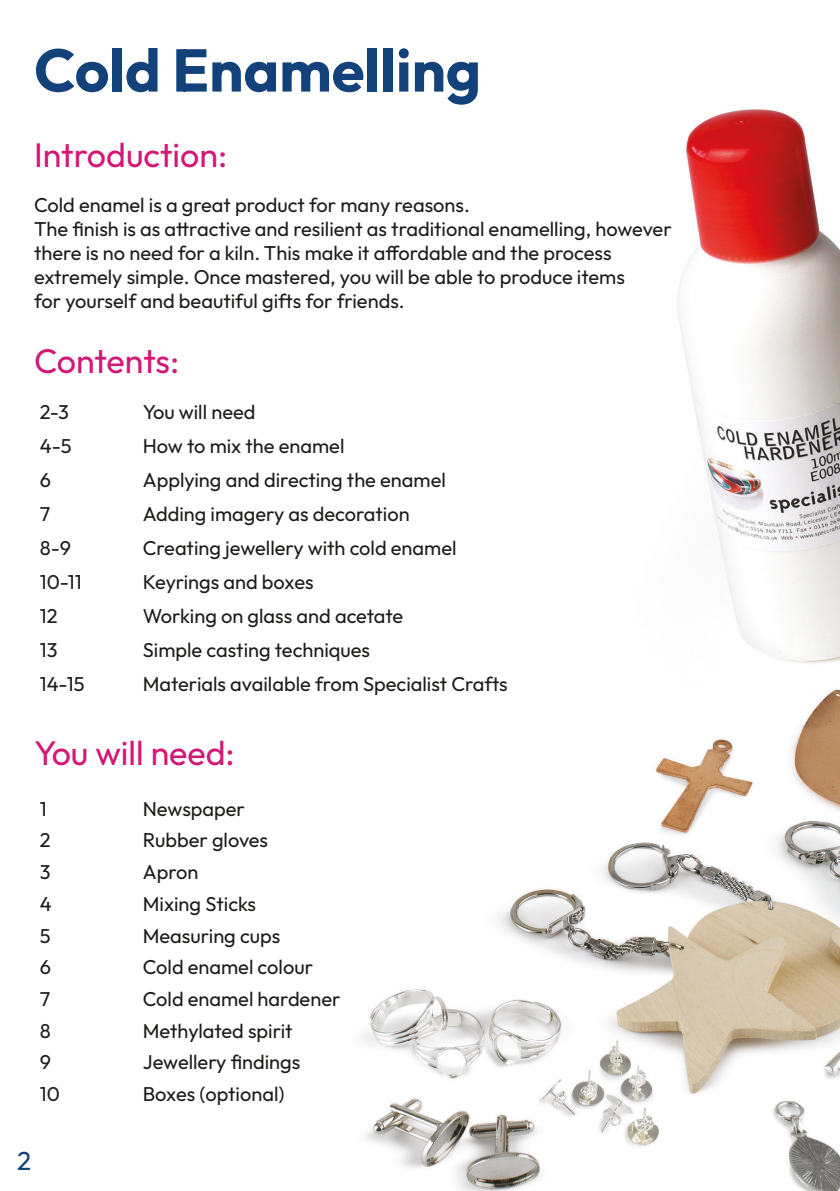
<style>
.page{position:relative;width:840px;height:1191px;background:#fff}
.page>*{position:absolute;margin:0;border:0;box-sizing:border-box;transform-origin:0 0}
.t1{font:700 60px "Outfit";color:#13427a}
.t2{font:34px "Outfit";color:#d31775}
.t3{font:26px "Outfit";color:#13437d}
.t4{font:20px "Outfit";color:#1d1d1b}
</style>
<div class="page">
<img style="left:362px;top:109px;width:477px;height:1082px">
<p class="t1" style="left:34px;top:31px;width:448px">Cold Enamelling</p>
<p class="t2" style="left:34px;top:134px;width:195px">Introduction:</p>
<p class="t4" style="left:34px;top:192px;width:437px">Cold enamel is a great product for many reasons.</p>
<p class="t4" style="left:34px;top:216px;width:639px">The finish is as attractive and resilient as traditional enamelling, however</p>
<p class="t4" style="left:34px;top:240px;width:579px">there is no need for a kiln. This make it affordable and the process</p>
<p class="t4" style="left:34px;top:264px;width:592px">extremely simple. Once mastered, you will be able to produce items</p>
<p class="t4" style="left:34px;top:288px;width:372px">for yourself and beautiful gifts for friends.</p>
<p class="t2" style="left:34px;top:340px;width:147px">Contents:</p>
<p class="t4" style="left:40px;top:399px;width:31px">2-3</p>
<p class="t4" style="left:143px;top:399px;width:114px">You will need</p>
<p class="t4" style="left:40px;top:433px;width:33px">4-5</p>
<p class="t4" style="left:143px;top:433px;width:203px">How to mix the enamel</p>
<p class="t4" style="left:40px;top:467px;width:13px">6</p>
<p class="t4" style="left:143px;top:467px;width:304px">Applying and directing the enamel</p>
<p class="t4" style="left:40px;top:501px;width:12px">7</p>
<p class="t4" style="left:143px;top:501px;width:268px">Adding imagery as decoration</p>
<p class="t4" style="left:40px;top:535px;width:33px">8-9</p>
<p class="t4" style="left:143px;top:535px;width:315px">Creating jewellery with cold enamel</p>
<p class="t4" style="left:40px;top:569px;width:44px">10-11</p>
<p class="t4" style="left:143px;top:569px;width:172px">Keyrings and boxes</p>
<p class="t4" style="left:40px;top:603px;width:19px">12</p>
<p class="t4" style="left:143px;top:603px;width:262px">Working on glass and acetate</p>
<p class="t4" style="left:40px;top:637px;width:19px">13</p>
<p class="t4" style="left:143px;top:637px;width:229px">Simple casting techniques</p>
<p class="t4" style="left:40px;top:671px;width:46px">14-15</p>
<p class="t4" style="left:143px;top:671px;width:366px">Materials available from Specialist Crafts</p>
<p class="t2" style="left:34px;top:731px;width:202px">You will need:</p>
<p class="t4" style="left:40px;top:796px;width:8px">1</p>
<p class="t4" style="left:143px;top:796px;width:104px">Newspaper</p>
<p class="t4" style="left:40px;top:827px;width:12px">2</p>
<p class="t4" style="left:143px;top:827px;width:127px">Rubber gloves</p>
<p class="t4" style="left:40px;top:859px;width:12px">3</p>
<p class="t4" style="left:143px;top:859px;width:57px">Apron</p>
<p class="t4" style="left:40px;top:891px;width:13px">4</p>
<p class="t4" style="left:143px;top:891px;width:115px">Mixing Sticks</p>
<p class="t4" style="left:40px;top:923px;width:12px">5</p>
<p class="t4" style="left:143px;top:923px;width:139px">Measuring cups</p>
<p class="t4" style="left:40px;top:954px;width:13px">6</p>
<p class="t4" style="left:143px;top:954px;width:172px">Cold enamel colour</p>
<p class="t4" style="left:40px;top:986px;width:12px">7</p>
<p class="t4" style="left:143px;top:986px;width:199px">Cold enamel hardener</p>
<p class="t4" style="left:40px;top:1018px;width:12px">8</p>
<p class="t4" style="left:143px;top:1018px;width:151px">Methylated spirit</p>
<p class="t4" style="left:40px;top:1049px;width:13px">9</p>
<p class="t4" style="left:143px;top:1049px;width:159px">Jewellery findings</p>
<p class="t4" style="left:40px;top:1081px;width:22px">10</p>
<p class="t4" style="left:143px;top:1081px;width:143px">Boxes (optional)</p>
<p class="t3" style="left:17px;top:1144px;width:16px">2</p>
</div>
